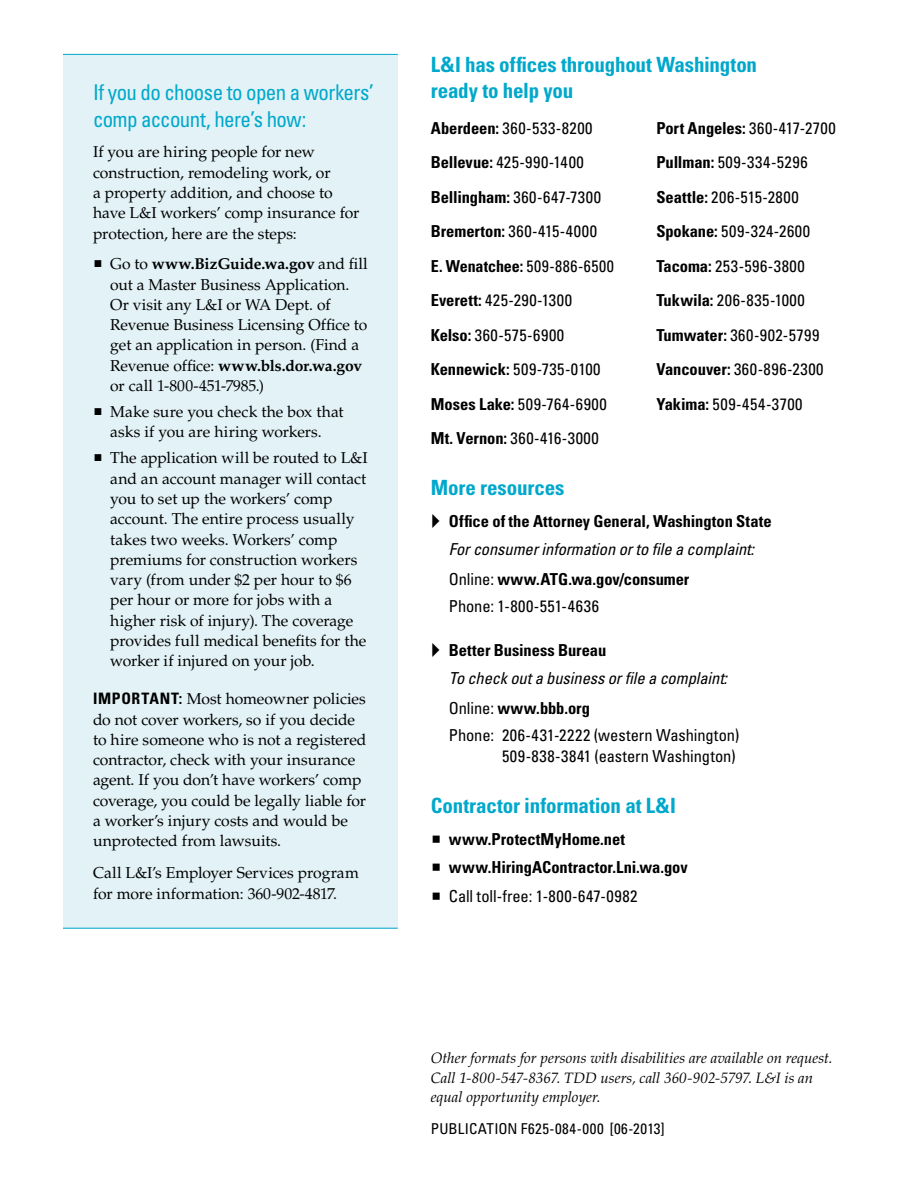
<style>
.page{position:relative;width:918px;height:1188px;background:#fff}
.page>*{position:absolute;margin:0;border:0;box-sizing:border-box;transform-origin:0 0}
.t1{font:condensed 21.75px/27px "Univers LT Std";letter-spacing:-.03em;color:#00a8cb}
.t2{font:700 condensed 21px/25.5px "Univers LT Std";letter-spacing:-.01em;color:#00a8cb}
.t3{font:condensed 16.5px/34.5px "Univers LT Std";letter-spacing:.035em;color:#000}
.t4{font:italic condensed 16.5px/30px "Univers LT Std";letter-spacing:-.005em;color:#000}
.t5{font:700 condensed 16.5px/28.5px "Univers LT Std";color:#000}
.t6{font:condensed 16.5px/21px "Univers LT Std";color:#000;text-align:right}
.t7{font:condensed 16.5px "Univers LT Std";letter-spacing:.01em;color:#000}
.t8{font:15.75px/20.2px "Palatino LT Std";letter-spacing:-.005em;color:#000}
.t9{font:italic 15px/19.5px "Palatino LT Std";color:#000}
.t10{font:condensed 15px "Univers LT Std";letter-spacing:.025em;color:#000}
.s1{font-weight:700}
.s2{font-family:"Univers LT Std";font-weight:700;font-stretch:condensed}
.s3{font-style:normal}
.s4{font-weight:700;font-style:normal}
</style>
<div class="page">
<div style="left:63px;top:54px;width:335px;height:875px;background:#e2f2f6"></div>
<hr style="left:63px;top:928px;width:335px;height:1px;background:#00a8cb">
<hr style="left:63px;top:54px;width:335px;height:1px;background:#00a8cb">
<h1 class="t1" style="left:93px;top:78px;width:282px">If you do choose to open a workers’ comp account, here’s how:</h1>
<p class="t8" style="left:93px;top:142px;width:268px">If you are hiring people for new construction, remodeling work, or<br>a property addition, and choose to have L&amp;I workers’ comp insurance for protection, here are the steps:</p>
<p class="t8" style="left:110px;top:254px;width:259px">Go to <span class="s1">www.BizGuide.wa.gov</span> and fill out a Master Business Application.<br>Or visit any L&amp;I or WA Dept. of Revenue Business Licensing Office to get an application in person. (Find a Revenue office: <span class="s1">www.bls.dor.wa.gov </span>or call 1-800-451-7985.)</p>
<p class="t8" style="left:110px;top:402px;width:235px">Make sure you check the box that asks if you are hiring workers.</p>
<p class="t8" style="left:110px;top:448px;width:259px">The application will be routed to L&amp;I and an account manager will contact you to set up the workers’ comp account. The entire process usually takes two weeks. Workers’ comp premiums for construction workers vary (from under $2 per hour to $6 per hour or more for jobs with a higher risk of injury). The coverage provides full medical benefits for the worker if injured on your job.</p>
<p class="t8" style="left:93px;top:689px;width:275px"><span class="s2">IMPORTANT:</span> Most homeowner policies do not cover workers, so if you decide to hire someone who is not a registered contractor, check with your insurance agent. If you don’t have workers’ comp coverage, you could be legally liable for a worker’s injury costs and would be unprotected from lawsuits.</p>
<p class="t8" style="left:93px;top:863px;width:267px">Call L&amp;I’s Employer Services program for more information: 360-902-4817.</p>
<h2 class="t2" style="left:431px;top:52px;width:328px">L&amp;I has offices throughout Washington ready to help you</h2>
<p class="t3" style="left:431px;top:110px;width:185px"><span class="s1">Aberdeen:</span> 360-533-8200<br><span class="s1">Bellevue:</span> 425-990-1400<br><span class="s1">Bellingham:</span> 360-647-7300<br><span class="s1">Bremerton:</span> 360-415-4000<br><span class="s1">E. Wenatchee:</span> 509-886-6500<br><span class="s1">Everett:</span> 425-290-1300<br><span class="s1">Kelso:</span> 360-575-6900<br><span class="s1">Kennewick:</span> 509-735-0100<br><span class="s1">Moses Lake:</span> 509-764-6900<br><span class="s1">Mt. Vernon:</span> 360-416-3000</p>
<p class="t3" style="left:656px;top:110px;width:181px"><span class="s1">Port Angeles:</span> 360-417-2700<br><span class="s1">Pullman:</span> 509-334-5296<br><span class="s1">Seattle:</span> 206-515-2800<br><span class="s1">Spokane:</span> 509-324-2600<br><span class="s1">Tacoma:</span> 253-596-3800<br><span class="s1">Tukwila:</span> 206-835-1000<br><span class="s1">Tumwater:</span> 360-902-5799<br><span class="s1">Vancouver:</span> 360-896-2300<br><span class="s1">Yakima:</span> 509-454-3700</p>
<h2 class="t2" style="left:431px;top:475px;width:135px">More resources</h2>
<p class="t5" style="left:449px;top:507px;width:324px">Office of the Attorney General, Washington State</p>
<p class="t4" style="left:449px;top:534px;width:307px">For consumer information or to file a complaint:<br><span class="s3">Online:</span> <span class="s4">www.ATG.wa.gov/consumer</span></p>
<p class="t3" style="left:449px;top:589px;width:152px">Phone: 1-800-551-4636</p>
<p class="t5" style="left:449px;top:636px;width:159px">Better Business Bureau</p>
<p class="t4" style="left:449px;top:663px;width:280px">To check out a business or file a complaint:<br><span class="s3">Online:</span> <span class="s4">www.bbb.org</span></p>
<p class="t6" style="left:449px;top:725px;width:292px">Phone: 206-431-2222 (western Washington)<br>509-838-3841 (eastern Washington)</p>
<h2 class="t2" style="left:431px;top:793px;width:247px">Contractor information at L&amp;I</h2>
<p class="t5" style="left:449px;top:825px;width:240px">www.ProtectMyHome.net www.HiringAContractor.Lni.wa.gov</p>
<p class="t7" style="left:449px;top:885px;width:190px">Call toll-free: 1-800-647-0982</p>
<p class="t9" style="left:431px;top:1049px;width:403px">Other formats for persons with disabilities are available on request.<br>Call 1-800-547-8367. TDD users, call 360-902-5797. L&amp;I is an equal opportunity employer.</p>
<p class="t10" style="left:431px;top:1119px;width:235px">PUBLICATION F625-084-000 [06-2013]</p>
</div>
